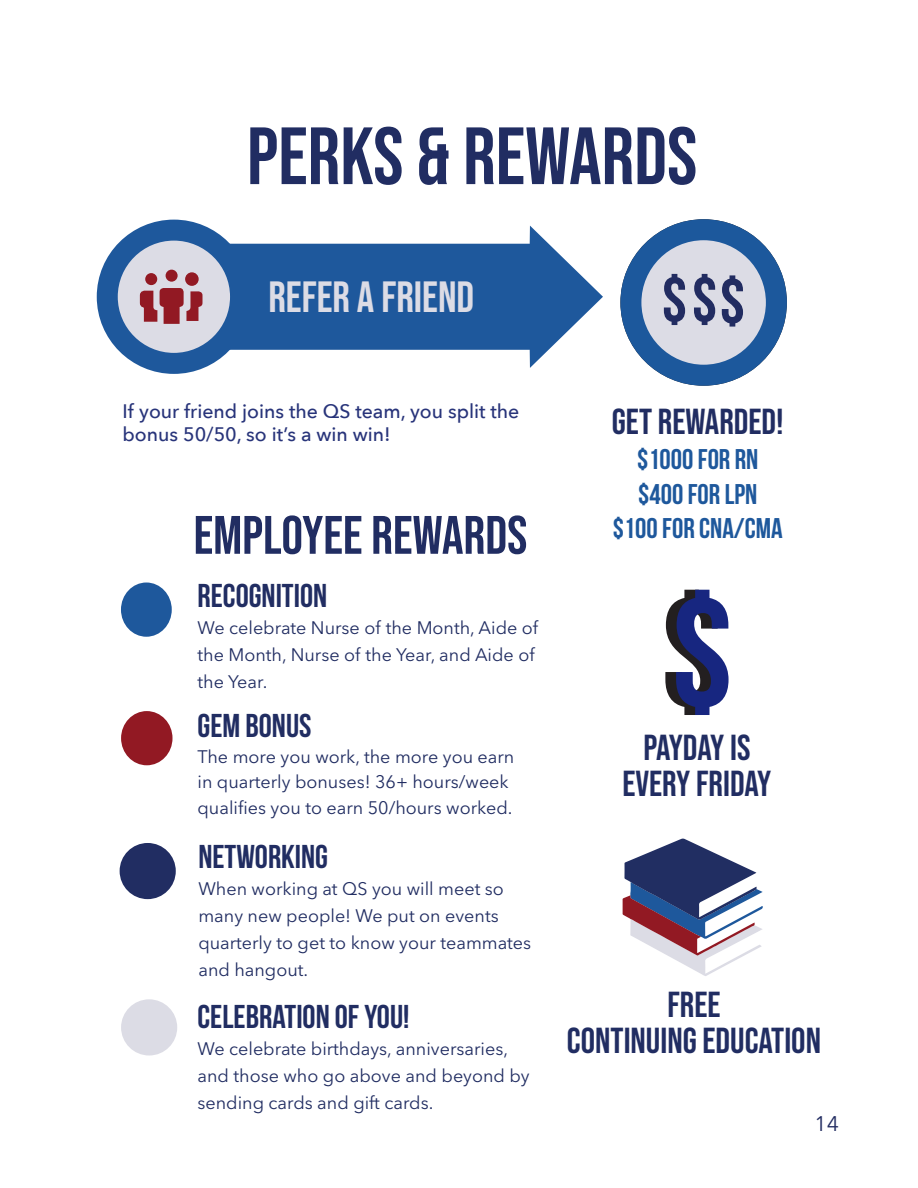
<style>
.page{position:relative;width:918px;height:1188px;background:#fff}
.page>*{position:absolute;margin:0;border:0;box-sizing:border-box;transform-origin:0 0}
.t1{font:700 158.55px "Bebas Neue";color:#231f20}
.t2{font:81px "Bebas Neue";color:#212d62}
.t3{font:700 64.8px "Bebas Neue";color:#222c61}
.t4{font:54px "Bebas Neue";color:#212d62}
.t5{font:43.5px "Bebas Neue";color:#dcdce5}
.t6{font:36px "Bebas Neue";color:#212d62}
.t7{font:36px "Bebas Neue";letter-spacing:-.02em;color:#212d62}
.t8{font:700 33px "Bebas Neue";color:#212d62}
.t9{font:700 28.5px "Bebas Neue";color:#1e589c}
.t10{font:21px "Avenir Next LT Pro";color:#222c61}
.t11{font:500 19.5px/23.4px "Avenir Next";color:#28347a}
.t12{font:18px/27px "Avenir Next LT Pro";color:#212d62}
</style>
<div class="page">
<svg style="left:251px;top:226px;width:352px;height:142px;fill:#1e589c"></svg>
<div style="left:120px;top:843px;width:56px;height:56px;background:#212d62;border-radius:50%"></div>
<svg style="left:620px;top:219px;width:167px;height:167px"></svg>
<svg style="left:97px;top:220px;width:154px;height:154px"></svg>
<div style="left:166px;top:270px;width:12px;height:12px;background:#921923;border-radius:50%"></div>
<div style="left:160px;top:288px;width:24px;height:19px;background:#921923;border-radius:4px"></div>
<div style="left:121px;top:711px;width:52px;height:54px;background:#921923;border-radius:50%"></div>
<div style="left:121px;top:583px;width:51px;height:54px;background:#1e589c;border-radius:50%"></div>
<svg style="left:623px;top:838px;width:140px;height:138px"></svg>
<div style="left:121px;top:999px;width:56px;height:57px;background:#dcdce5;border-radius:50%"></div>
<p class="t2" style="left:247px;top:110px;width:452px">PERKS &amp; REWARDS</p>
<p class="t5" style="left:268px;top:273px;width:207px">REFER A FRIEND</p>
<h3 class="t3" style="left:662px;top:264px;width:85px">$$$</h3>
<p class="t11" style="left:123px;top:399px;width:398px">If your friend joins the QS team, you split the bonus 50/50, so it’s a win win!</p>
<p class="t4" style="left:194px;top:505px;width:335px">EMPLOYEE REWARDS</p>
<p class="t8" style="left:198px;top:578px;width:131px">RECOGNITION</p>
<p class="t12" style="left:198px;top:614px;width:342px">We celebrate Nurse of the Month, Aide of the Month, Nurse of the Year, and Aide of the Year.</p>
<p class="t8" style="left:198px;top:708px;width:116px">GEM BONUS</p>
<p class="t12" style="left:198px;top:744px;width:318px;line-height:25.5px">The more you work, the more you earn in quarterly bonuses! 36+ hours/week qualifies you to earn 50/hours worked.</p>
<p class="t8" style="left:198px;top:839px;width:131px">NETWORKING</p>
<p class="t12" style="left:198px;top:875px;width:334px">When working at QS you will meet so many new people! We put on events quarterly to get to know your teammates and hangout.</p>
<p class="t8" style="left:198px;top:998px;width:213px">CELEBRATION OF YOU!</p>
<p class="t12" style="left:198px;top:1035px;width:334px">We celebrate birthdays, anniversaries, and those who go above and beyond by sending cards and gift cards.</p>
<p class="t6" style="left:612px;top:401px;width:173px">GET REWARDED!</p>
<p class="t9" style="left:637px;top:444px;width:123px">$1000 FOR RN</p>
<p class="t9" style="left:638px;top:478px;width:121px">$400 FOR LPN</p>
<p class="t9" style="left:613px;top:512px;width:172px">$100 FOR CNA/CMA</p>
<h1 class="t1" style="left:660px;top:566px;width:65px">$</h1>
<p class="t7" style="left:643px;top:727px;width:109px">PAYDAY IS</p>
<p class="t6" style="left:622px;top:763px;width:151px">EVERY FRIDAY</p>
<p class="t6" style="left:667px;top:984px;width:55px">FREE</p>
<p class="t6" style="left:567px;top:1020px;width:256px">CONTINUING EDUCATION</p>
<p class="t10" style="left:814px;top:1111px;width:26px">14</p>
</div>
